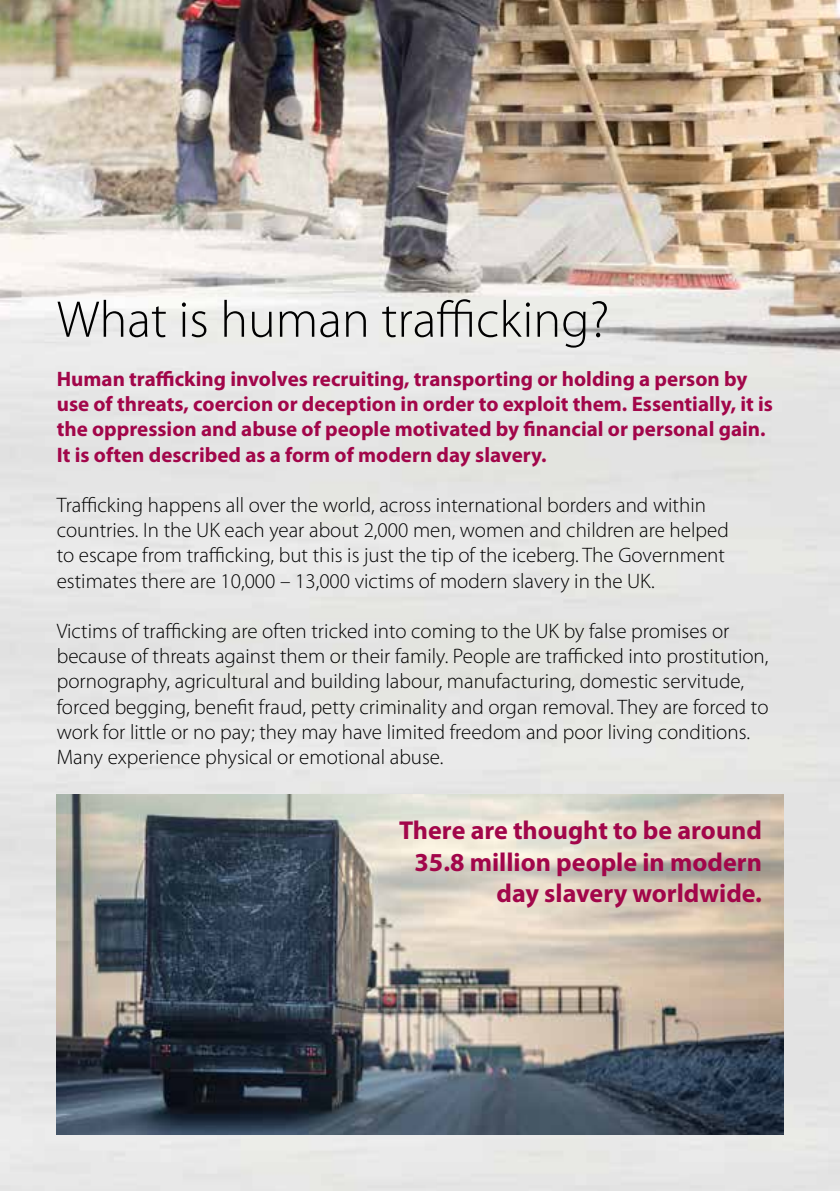
<style>
.page{position:relative;width:840px;height:1191px;background:#fff}
.page>*{position:absolute;margin:0;border:0;box-sizing:border-box;transform-origin:0 0}
.t1{font:300 52px "Myriad Pro";color:#000}
.t2{font:700 26px/31.2px "Myriad Pro";color:#a2064a;text-align:right}
.t3{font:300 21px/25.2px "Myriad Pro";color:#000}
.t4{font:700 21px/25.2px "Myriad Pro";color:#a2064a}
</style>
<div class="page">
<hr style="left:839px;top:0;width:1px;height:1191px;background:#a2064a">
<img style="left:0;top:0;width:839px;height:1191px">
<img style="left:57px;top:794px;width:725px;height:340px">
<h1 class="t1" style="left:57px;top:288px;width:554px">What is human trafficking?</h1>
<p class="t4" style="left:57px;top:365px;width:717px">Human trafficking involves recruiting, transporting or holding a person by use of threats, coercion or deception in order to exploit them. Essentially, it is the oppression and abuse of people motivated by financial or personal gain.<br>It is often described as a form of modern day slavery.</p>
<p class="t3" style="left:57px;top:492px;width:673px">Trafficking happens all over the world, across international borders and within countries. In the UK each year about 2,000 men, women and children are helped to escape from trafficking, but this is just the tip of the iceberg. The Government estimates there are 10,000 – 13,000 victims of modern slavery in the UK.</p>
<p class="t3" style="left:57px;top:618px;width:712px">Victims of trafficking are often tricked into coming to the UK by false promises or because of threats against them or their family. People are trafficked into prostitution, pornography, agricultural and building labour, manufacturing, domestic servitude, forced begging, benefit fraud, petty criminality and organ removal. They are forced to work for little or no pay; they may have limited freedom and poor living conditions.<br>Many experience physical or emotional abuse.</p>
<p class="t2" style="left:399px;top:814px;width:364px">There are thought to be around<br>35.8 million people in modern day slavery worldwide.</p>
</div>
